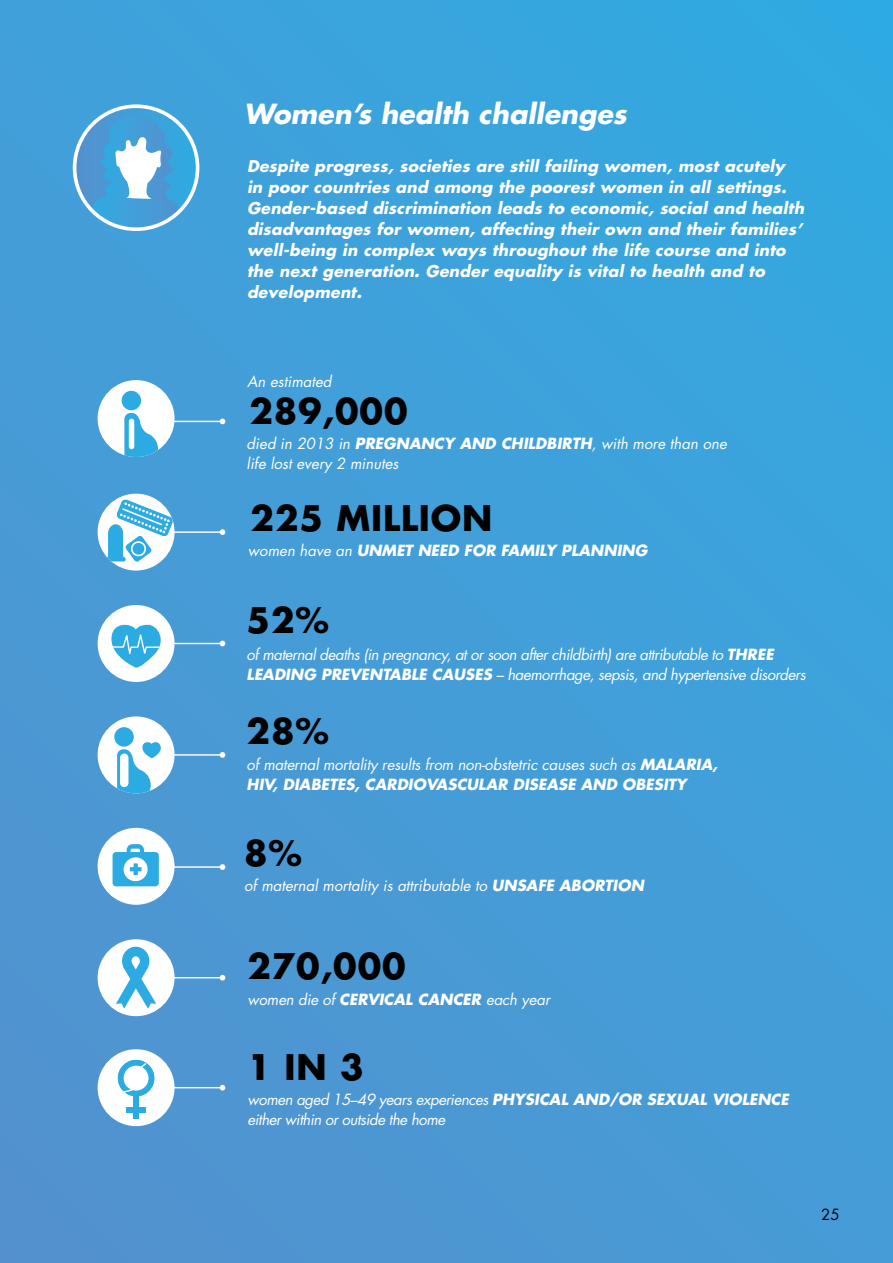
<style>
.page{position:relative;width:893px;height:1263px;background:#fff}
.page>*{position:absolute;margin:0;border:0;box-sizing:border-box;transform-origin:0 0}
.t1{font:700 34.35px "Futura";letter-spacing:.025em;color:#000}
.t2{font:italic 700 27px "Futura";color:#fff}
.t3{font:italic 700 15.75px/21px "Futura";color:#fff}
.t4{font:italic 15px/20px "Futura";letter-spacing:-.03em;color:#fff}
.t5{font:italic 15px/20.1px "Futura";letter-spacing:-.01em;color:#fff}
.t6{font:italic 15px/20px "Futura";color:#fff}
.t7{font:italic 700 15px "Futura";color:#fff}
.t8{font:15px "Futura";color:#000}
.s1{font-weight:700}
.s2{font-weight:400}
</style>
<div class="page">
<div style="left:1px;top:0;width:892px;height:1263px;background:linear-gradient(to right,#4b99d3,#3ba3dc)"></div>
<svg style="left:75px;top:106px;width:123px;height:123px"></svg>
<svg style="left:91px;top:115px;width:89px;height:114px"></svg>
<div style="left:73px;top:104px;width:126px;height:127px;border:4px solid #fff;border-radius:50%"></div>
<hr style="left:170px;top:531px;width:52px;height:2px;background:#fff">
<svg style="left:220px;top:529px;width:5px;height:6px"></svg>
<div style="left:98px;top:494px;width:77px;height:76px;background:#fff;border-radius:50%"></div>
<svg style="left:106px;top:498px;width:68px;height:65px"></svg>
<hr style="left:170px;top:866px;width:52px;height:2px;background:#fff">
<svg style="left:220px;top:864px;width:5px;height:6px"></svg>
<div style="left:98px;top:828px;width:77px;height:77px;background:#fff;border-radius:50%"></div>
<svg style="left:113px;top:844px;width:46px;height:42px"></svg>
<hr style="left:170px;top:977px;width:52px;height:1px;background:#fff">
<svg style="left:220px;top:975px;width:5px;height:5px"></svg>
<div style="left:98px;top:939px;width:77px;height:77px;background:#fff;border-radius:50%"></div>
<svg style="left:116px;top:947px;width:40px;height:62px"></svg>
<hr style="left:170px;top:1087px;width:52px;height:1px;background:#fff">
<svg style="left:220px;top:1085px;width:5px;height:5px"></svg>
<div style="left:98px;top:1049px;width:77px;height:77px;background:#fff;border-radius:50%"></div>
<div style="left:118px;top:1060px;width:36px;height:36px;border:6px solid #2babe2;border-radius:50%"></div>
<div style="left:133px;top:1093px;width:6px;height:26px;background:#2babe2"></div>
<div style="left:126px;top:1107px;width:20px;height:6px;background:#2babe2"></div>
<svg style="left:117px;top:1061px;width:31px;height:35px"></svg>
<hr style="left:170px;top:643px;width:52px;height:1px;background:#fff">
<svg style="left:220px;top:641px;width:5px;height:5px"></svg>
<div style="left:98px;top:605px;width:77px;height:77px;background:#fff;border-radius:50%"></div>
<svg style="left:111px;top:621px;width:57px;height:48px"></svg>
<hr style="left:170px;top:754px;width:52px;height:2px;background:#fff">
<svg style="left:220px;top:752px;width:5px;height:6px"></svg>
<div style="left:98px;top:716px;width:77px;height:77px;background:#fff;border-radius:50%"></div>
<svg style="left:117px;top:742px;width:46px;height:51px"></svg>
<div style="left:114px;top:727px;width:20px;height:20px;background:#2babe2;border-radius:50%"></div>
<div style="left:120px;top:753px;width:8px;height:34px;background:#fff;border-radius:4px"></div>
<hr style="left:170px;top:421px;width:52px;height:1px;background:#fff">
<svg style="left:220px;top:419px;width:5px;height:5px"></svg>
<div style="left:98px;top:380px;width:77px;height:77px;background:#fff;border-radius:50%"></div>
<svg style="left:124px;top:413px;width:34px;height:44px"></svg>
<div style="left:122px;top:391px;width:19px;height:19px;background:#2babe2;border-radius:50%"></div>
<div style="left:127px;top:417px;width:9px;height:34px;background:#fff;border-radius:4px"></div>
<div style="left:126px;top:416px;width:11px;height:36px;border:3px solid #2babe2;border-radius:4px"></div>
<h2 class="t2" style="left:244px;top:95px;width:384px">Women’s health challenges</h2>
<p class="t3" style="left:247px;top:155px;width:562px">Despite progress, societies are still failing women, most acutely in poor countries and among the poorest women in all settings.<br>Gender-based discrimination leads to economic, social and health disadvantages for women, affecting their own and their families’ well-being in complex ways throughout the life course and into the next generation. Gender equality is vital to health and to development.</p>
<p class="t6" style="left:247px;top:371px;width:86px">An estimated</p>
<h1 class="t1" style="left:249px;top:387px;width:160px">289,000</h1>
<p class="t6" style="left:247px;top:433px;width:482px">died in 2013 in <span class="s1">PREGNANCY AND CHILDBIRTH</span>, with more than one life lost every 2 minutes</p>
<h1 class="t1" style="left:251px;top:495px;width:243px">225 MILLION</h1>
<p class="t7" style="left:248px;top:540px;width:401px"><span class="s2">women have an</span> UNMET NEED FOR FAMILY PLANNING</p>
<h1 class="t1" style="left:247px;top:596px;width:84px">52%</h1>
<p class="t4" style="left:247px;top:644px;width:561px">of maternal deaths (in pregnancy, at or soon after childbirth) are attributable to <span class="s1">THREE<br>LEADING PREVENTABLE CAUSES</span> – haemorrhage, sepsis, and hypertensive disorders</p>
<h1 class="t1" style="left:247px;top:707px;width:84px">28%</h1>
<p class="t5" style="left:247px;top:754px;width:472px">of maternal mortality results from non-obstetric causes such as <span class="s1">MALARIA,<br>HIV, DIABETES, CARDIOVASCULAR DISEASE AND OBESITY</span></p>
<h1 class="t1" style="left:244px;top:829px;width:59px">8%</h1>
<p class="t6" style="left:244px;top:876px;width:401px">of maternal mortality is attributable to <span class="s1">UNSAFE ABORTION</span></p>
<h1 class="t1" style="left:247px;top:942px;width:160px">270,000</h1>
<p class="t5" style="left:247px;top:989px;width:304px">women die of <span class="s1">CERVICAL CANCER</span> each year</p>
<h1 class="t1" style="left:247px;top:1043px;width:118px">1 IN 3</h1>
<p class="t4" style="left:247px;top:1090px;width:543px">women aged 15–49 years experiences <span class="s1">PHYSICAL AND/OR SEXUAL VIOLENCE </span>either within or outside the home</p>
<p class="t8" style="left:821px;top:1204px;width:20px">25</p>
</div>
